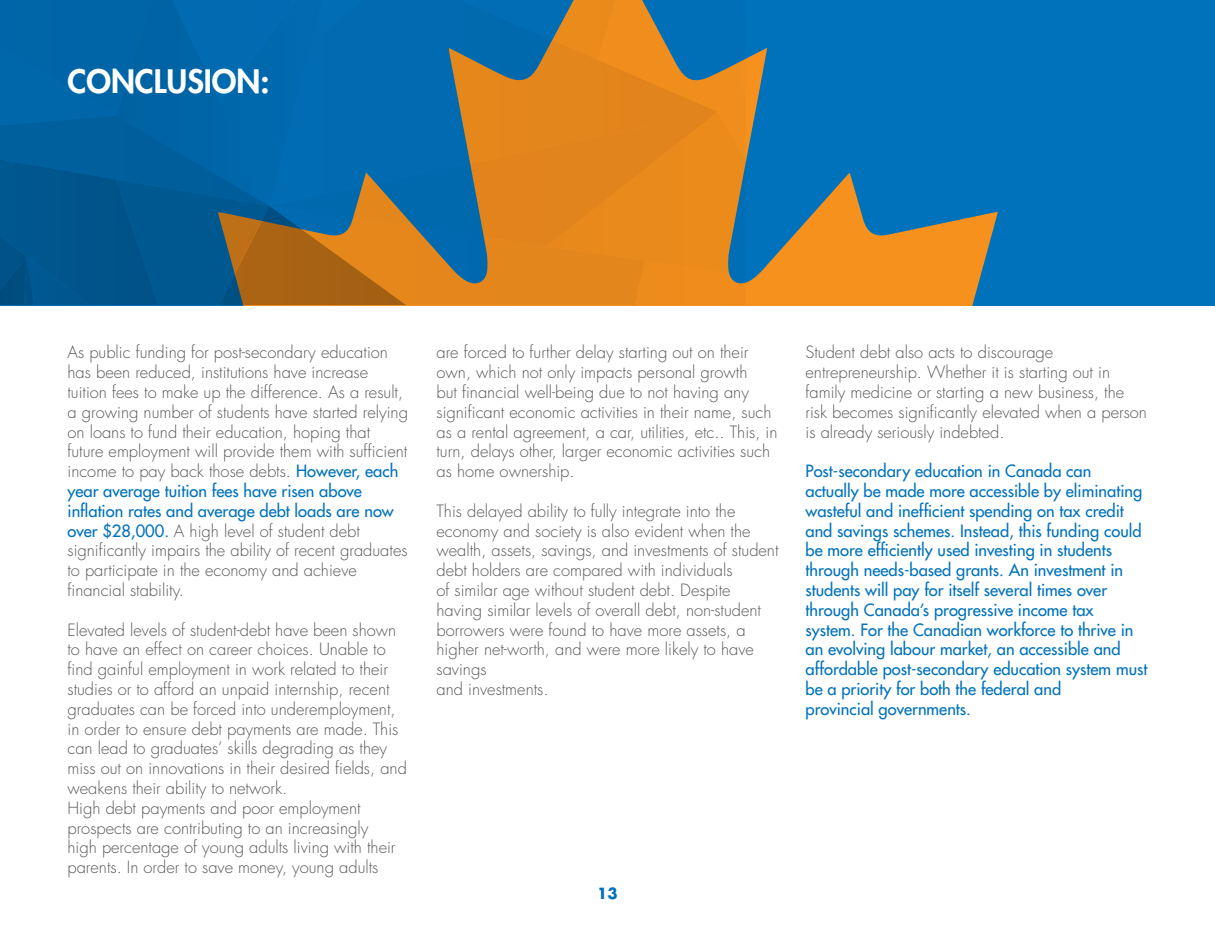
<style>
.page{position:relative;width:1215px;height:945px;background:#fff}
.page>*{position:absolute;margin:0;border:0;box-sizing:border-box;transform-origin:0 0}
.t1{font:800 31.5px "Futura Std";color:#fff}
.t2{font:300 16.5px/19.8px "Futura Std";color:#57585a}
.t3{font:500 16.5px/19.8px "Futura Std";color:#0072bc}
.t4{font:700 15px "Futura Std";color:#0072bc}
.s1{font-weight:500;color:#0072bc}
</style>
<div class="page">
<div style="left:0;top:0;width:1215px;height:305px;background:#0072bc"></div>
<svg style="left:746px;top:48px;width:252px;height:257px"></svg>
<svg style="left:0;top:0;width:746px;height:305px"></svg>
<h1 class="t1" style="left:68px;top:62px;width:204px">CONCLUSION:</h1>
<p class="t2" style="left:68px;top:343px;width:342px">As public funding for post-secondary education has been reduced, institutions have increase tuition fees to make up the difference. As a result, a growing number of students have started relying on loans to fund their education, hoping that future employment will provide them with sufficient income to pay back those debts. <span class="s1">However, each year average tuition fees have risen above inflation rates and average debt loads are now over $28,000.</span> A high level of student debt significantly impairs the ability of recent graduates to participate in the economy and achieve financial stability.</p>
<p class="t2" style="left:68px;top:620px;width:341px">Elevated levels of student-debt have been shown to have an effect on career choices. Unable to find gainful employment in work related to their studies or to afford an unpaid internship, recent graduates can be forced into underemployment, in order to ensure debt payments are made. This can lead to graduates’ skills degrading as they miss out on innovations in their desired fields, and weakens their ability to network.<br>High debt payments and poor employment prospects are contributing to an increasingly<br>high percentage of young adults living with their parents. In order to save money, young adults</p>
<p class="t2" style="left:437px;top:343px;width:343px">are forced to further delay starting out on their own, which not only impacts personal growth<br>but financial well-being due to not having any significant economic activities in their name, such as a rental agreement, a car, utilities, etc.. This, in turn, delays other, larger economic activities such as home ownership.</p>
<p class="t2" style="left:437px;top:501px;width:344px">This delayed ability to fully integrate into the economy and society is also evident when the wealth, assets, savings, and investments of student debt holders are compared with individuals<br>of similar age without student debt. Despite having similar levels of overall debt, non-student borrowers were found to have more assets, a higher net-worth, and were more likely to have savings<br>and investments.</p>
<p class="t2" style="left:806px;top:343px;width:343px">Student debt also acts to discourage entrepreneurship. Whether it is starting out in family medicine or starting a new business, the risk becomes significantly elevated when a person is already seriously indebted.</p>
<p class="t3" style="left:806px;top:461px;width:343px">Post-secondary education in Canada can actually be made more accessible by eliminating wasteful and inefficient spending on tax credit and savings schemes. Instead, this funding could be more efficiently used investing in students through needs-based grants. An investment in students will pay for itself several times over through Canada’s progressive income tax system. For the Canadian workforce to thrive in an evolving labour market, an accessible and affordable post-secondary education system must be a priority for both the federal and<br>provincial governments.</p>
<p class="t4" style="left:597px;top:883px;width:22px">13</p>
</div>
